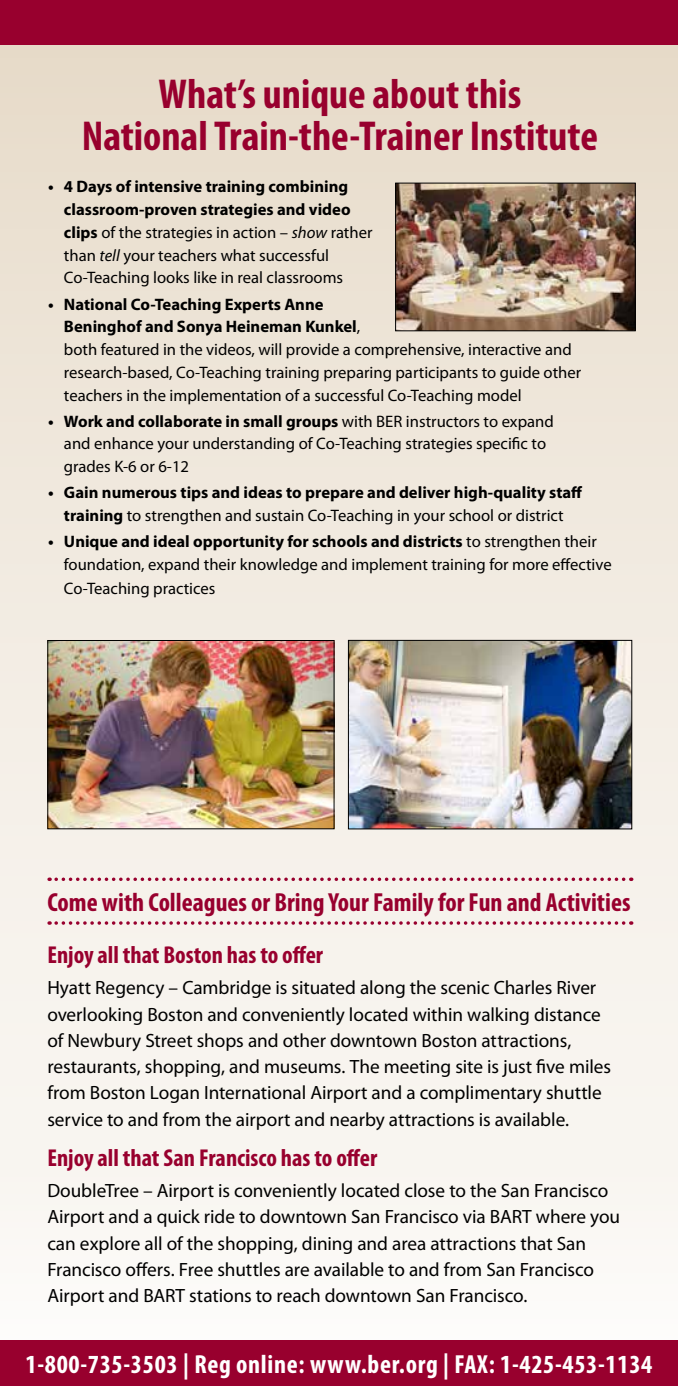
<style>
.page{position:relative;width:678px;height:1386px;background:#fff}
.page>*{position:absolute;margin:0;border:0;box-sizing:border-box;transform-origin:0 0}
.t1{font:700 condensed 42px/42px "Myriad Pro";color:#98002e;text-align:center}
.t2{font:700 condensed 26.25px "Myriad Pro";letter-spacing:.025em;color:#fff}
.t3{font:700 condensed 26.25px "Myriad Pro";color:#98002e}
.t4{font:700 condensed 24.5px "Myriad Pro";color:#98002e}
.t5{font:19.25px/26.2px "Myriad Pro";letter-spacing:-.005em;color:#000}
.t6{font:16.62px/22.8px "Myriad Pro";color:#000}
.t7{font:700 16.62px/22.8px "Myriad Pro";color:#000;text-align:center}
.s1{font-weight:700}
.s2{font-style:italic}
.s3{font-weight:400}
</style>
<div class="page">
<div style="left:0;top:0;width:677px;height:1386px;background:linear-gradient(to bottom,#e7dbca,#fdfcfb)"></div>
<div style="left:0;top:0;width:677px;height:45px;background:#98002e"></div>
<div style="left:0;top:1340px;width:677px;height:46px;background:#98002e"></div>
<svg style="left:56px;top:878px;width:575px;height:3px;background:#cf8f9d"></svg>
<svg style="left:56px;top:921px;width:575px;height:4px;background:#d7a2ad"></svg>
<img style="left:397px;top:185px;width:236px;height:144px">
<div style="left:395px;top:183px;width:240px;height:148px;border:1px solid #000"></div>
<img style="left:350px;top:642px;width:279px;height:185px">
<div style="left:348px;top:640px;width:283px;height:189px;border:1px solid #000"></div>
<img style="left:49px;top:642px;width:283px;height:185px">
<div style="left:47px;top:640px;width:287px;height:189px;border:1px solid #000"></div>
<h1 class="t1" style="left:82px;top:72px;width:517px">What’s unique about this<br>National Train‑the‑Trainer Institute</h1>
<p class="t6" style="left:64px;top:175px;width:310px;text-indent:-16px"><span class="s1">• 4 Days of intensive training combining classroom‑proven strategies and video clips</span> of the strategies in action – <span class="s2">show</span> rather than <span class="s2">tell</span> your teachers what successful Co‑Teaching looks like in real classrooms</p>
<p class="t6" style="left:64px;top:292px;width:518px;text-indent:-16px"><span class="s1">• National Co‑Teaching Experts Anne<br>Beninghof and Sonya Heineman Kunkel</span>,<br>both featured in the videos, will provide a comprehensive, interactive and research‑based, Co‑Teaching training preparing participants to guide other teachers in the implementation of a successful Co‑Teaching model</p>
<p class="t6" style="left:64px;top:410px;width:491px;text-indent:-16px"><span class="s1">• Work and collaborate in small groups</span> with BER instructors to expand and enhance your understanding of Co‑Teaching strategies specific to grades K‑6 or 6‑12</p>
<p class="t7" style="left:48px;top:481px;width:535px">• Gain numerous tips and ideas to prepare and deliver high‑quality staff training <span class="s3">to strengthen and sustain Co‑Teaching in your school or district</span></p>
<p class="t6" style="left:64px;top:530px;width:549px;text-indent:-16px"><span class="s1">• Unique and ideal opportunity for schools and districts</span> to strengthen their foundation, expand their knowledge and implement training for more effective<br>Co‑Teaching practices</p>
<h2 class="t3" style="left:47px;top:886px;width:584px">Come with Colleagues or Bring Your Family for Fun and Activities</h2>
<h3 class="t4" style="left:47px;top:939px;width:277px">Enjoy all that Boston has to offer</h3>
<p class="t5" style="left:47px;top:975px;width:565px">Hyatt Regency – Cambridge is situated along the scenic Charles River overlooking Boston and conveniently located within walking distance of Newbury Street shops and other downtown Boston attractions, restaurants, shopping, and museums. The meeting site is just five miles from Boston Logan International Airport and a complimentary shuttle service to and from the airport and nearby attractions is available.</p>
<h3 class="t4" style="left:47px;top:1142px;width:331px">Enjoy all that San Francisco has to offer</h3>
<p class="t5" style="left:47px;top:1177px;width:574px">DoubleTree – Airport is conveniently located close to the San Francisco Airport and a quick ride to downtown San Francisco via BART where you can explore all of the shopping, dining and area attractions that San Francisco offers. Free shuttles are available to and from San Francisco Airport and BART stations to reach downtown San Francisco.</p>
<h2 class="t2" style="left:26px;top:1348px;width:628px">1‑800‑735‑3503 | Reg online: www.ber.org | FAX: 1‑425‑453‑1134</h2>
</div>
